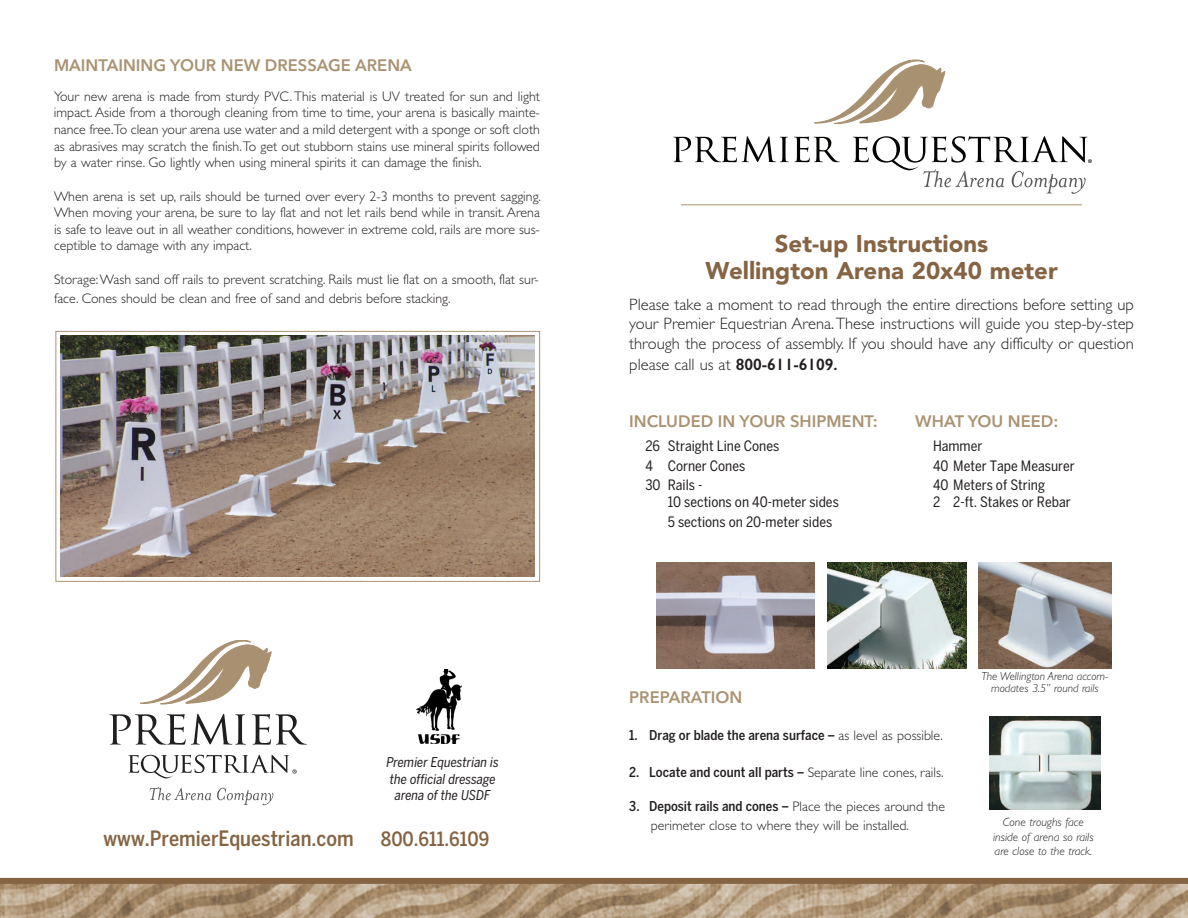
<style>
.page{position:relative;width:1188px;height:918px;background:#fff}
.page>*{position:absolute;margin:0;border:0;box-sizing:border-box;transform-origin:0 0}
.t1{font:900 24px/27px "Avenir";color:#856443;text-align:center}
.t2{font:500 21px "Benton Sans Cond";color:#856443}
.t3{font:500 19.5px "Benton Sans Cond";color:#856443}
.t4{font:300 16.5px/20.2px "Gill Sans";color:#231f20;text-align:justify}
.t5{font:600 16.5px "Avenir Next";color:#aa9272}
.t6{font:14.25px "Benton Sans Cond";color:#231f20}
.t7{font:300 13.8px/16.6px "Gill Sans";color:#231f20;text-align:justify}
.t8{font:500 13.5px "Benton Sans Cond";color:#231f20}
.t9{font:italic 13.5px/16.2px "Benton Sans Cond";color:#231f20;text-align:center}
.t10{font:italic 300 12px/14.4px "Gill Sans";color:#231f20;text-align:center}
.t11{font:italic 300 11.7px/12.5px "Gill Sans";color:#231f20;text-align:center}
.s1{font-weight:600}
.s2{font-family:"Gill Sans";font-weight:300;font-size:13.8px}
</style>
<div class="page">
<svg style="left:814px;top:60px;width:131px;height:65px"></svg>
<svg style="left:673px;top:136px;width:167px;height:26px"></svg>
<svg style="left:853px;top:136px;width:239px;height:58px"></svg>
<hr style="left:681px;top:204px;width:401px;height:1px;background:#aa9272">
<img style="left:1px;top:884px;width:1187px;height:34px">
<div style="left:0;top:878px;width:1188px;height:6px;background:#856443"></div>
<svg style="left:150px;top:787px;width:61px;height:13px"></svg>
<svg style="left:217px;top:788px;width:57px;height:17px"></svg>
<svg style="left:140px;top:640px;width:131px;height:65px"></svg>
<svg style="left:110px;top:714px;width:136px;height:31px"></svg>
<svg style="left:252px;top:714px;width:55px;height:31px"></svg>
<svg style="left:128px;top:755px;width:169px;height:24px"></svg>
<div style="left:56px;top:331px;width:484px;height:251px;border:1px solid #aa9272"></div>
<img style="left:60px;top:335px;width:474px;height:242px">
<img style="left:989px;top:716px;width:112px;height:94px">
<img style="left:656px;top:562px;width:158px;height:107px">
<img style="left:828px;top:562px;width:138px;height:107px">
<img style="left:979px;top:562px;width:132px;height:107px">
<img style="left:417px;top:670px;width:45px;height:74px">
<p class="t5" style="left:54px;top:51px;width:359px">MAINTAINING YOUR NEW DRESSAGE ARENA</p>
<p class="t7" style="left:54px;top:88px;width:488px">Your new arena is made from sturdy PVC.This material is UV treated for sun and light impact. Aside from a thorough cleaning from time to time, your arena is basically mainte&shy;nance free.To clean your arena use water and a mild detergent with a sponge or soft cloth as abrasives may scratch the finish.To get out stubborn stains use mineral spirits followed by a water rinse. Go lightly when using mineral spirits it can damage the finish.</p>
<p class="t7" style="left:54px;top:187px;width:489px">When arena is set up, rails should be turned over every 2-3 months to prevent sagging.<br>When moving your arena, be sure to lay flat and not let rails bend while in transit. Arena is safe to leave out in all weather conditions, however in extreme cold, rails are more sus&shy;ceptible to damage with any impact.</p>
<p class="t7" style="left:54px;top:269px;width:486px;line-height:19.6px">Storage:Wash sand off rails to prevent scratching. Rails must lie flat on a smooth, flat sur&shy;face. Cones should be clean and free of sand and debris before stacking.</p>
<p class="t9" style="left:386px;top:755px;width:114px">Premier Equestrian is the official dressage arena of the USDF</p>
<h2 class="t2" style="left:104px;top:827px;width:252px">www.PremierEquestrian.com</h2>
<h3 class="t3" style="left:381px;top:828px;width:110px">800.611.6109</h3>
<h1 class="t1" style="left:705px;top:230px;width:354px">Set-up Instructions<br>Wellington Arena 20x40 meter</h1>
<p class="t4" style="left:629px;top:294px;width:506px">Please take a moment to read through the entire directions before setting up your Premier Equestrian Arena.These instructions will guide you step-by-step through the process of assembly. If you should have any difficulty or question please call us at <span class="s1">800-611-6109.</span></p>
<p class="t5" style="left:629px;top:407px;width:250px">INCLUDED IN YOUR SHIPMENT:</p>
<p class="t5" style="left:915px;top:407px;width:145px">WHAT YOU NEED:</p>
<p class="t6" style="left:645px;top:438px;width:135px">26 Straight Line Cones</p>
<p class="t6" style="left:933px;top:438px;width:51px">Hammer</p>
<p class="t6" style="left:645px;top:457px;width:101px">4 Corner Cones</p>
<p class="t6" style="left:933px;top:457px;width:143px">40 Meter Tape Measurer</p>
<p class="t6" style="left:645px;top:477px;width:59px">30 Rails -</p>
<p class="t6" style="left:933px;top:477px;width:114px">40 Meters of String</p>
<p class="t6" style="left:668px;top:494px;width:173px">10 sections on 40-meter sides</p>
<p class="t6" style="left:933px;top:494px;width:139px">2 2-ft. Stakes or Rebar</p>
<p class="t6" style="left:668px;top:513px;width:166px">5 sections on 20-meter sides</p>
<p class="t5" style="left:629px;top:683px;width:115px">PREPARATION</p>
<p class="t8" style="left:629px;top:727px;width:315px">1. Drag or blade the arena surface – <span class="s2">as level as possible.</span></p>
<p class="t8" style="left:629px;top:765px;width:316px">2. Locate and count all parts – <span class="s2">Separate line cones, rails.</span></p>
<p class="t8" style="left:629px;top:799px;width:317px">3. Deposit rails and cones – <span class="s2">Place the pieces around the</span></p>
<p class="t7" style="left:651px;top:817px;width:260px">perimeter close to where they will be installed.</p>
<p class="t11" style="left:981px;top:670px;width:128px">The Wellington Arena accom&shy;modates 3.5” round rails</p>
<p class="t10" style="left:993px;top:815px;width:102px">Cone troughs face inside of arena so rails are close to the track.</p>
</div>
